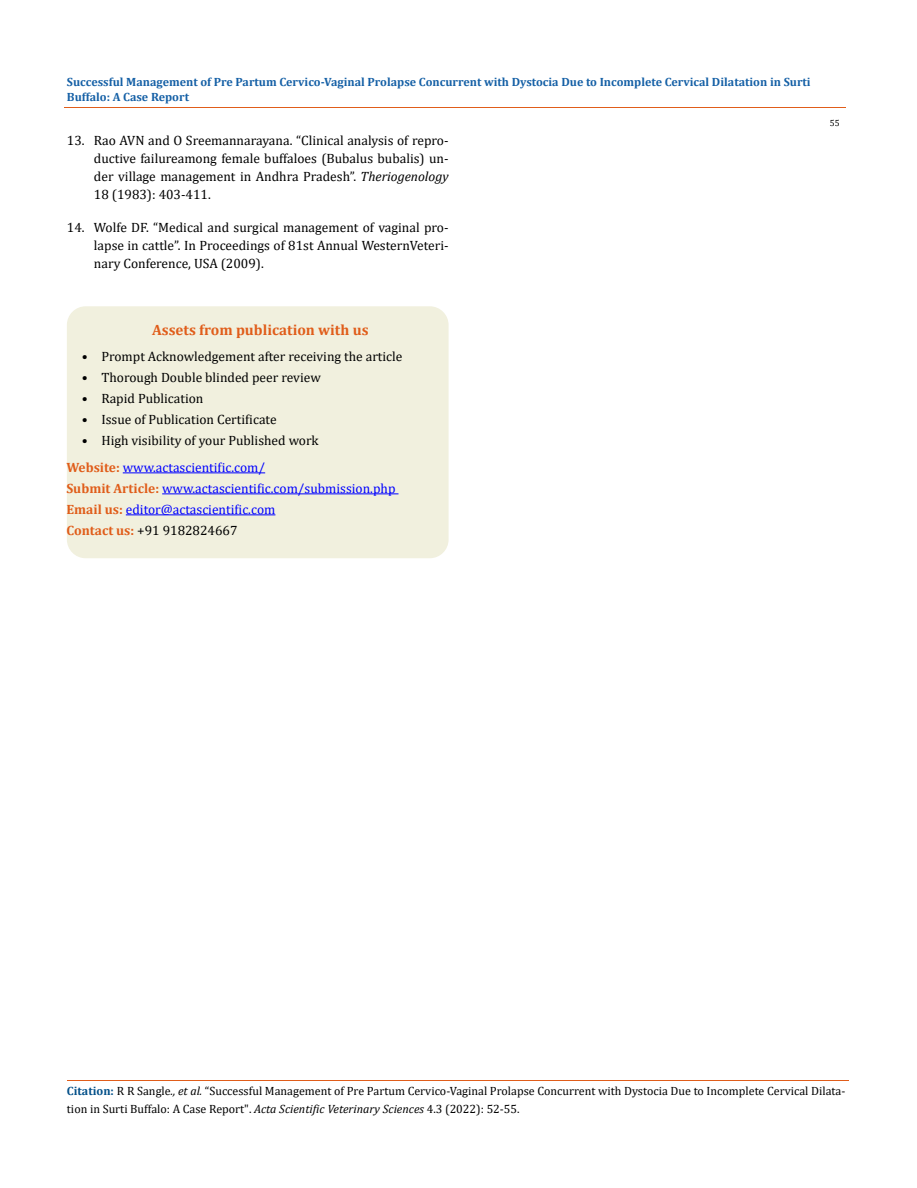
<style>
.page{position:relative;width:917px;height:1188px;background:#fff}
.page>*{position:absolute;margin:0;border:0;box-sizing:border-box;transform-origin:0 0}
.t1{font:700 15px "Cambria";color:#e05d1a}
.t2{font:13.5px/18px "Cambria";color:#000;text-align:justify}
.t3{font:13.5px/21px "Cambria";color:#00f}
.t4{font:12px/18px "Cambria";color:#000}
.t5{font:700 12px/15px "Cambria";color:#1560a6}
.t6{font:9px "Cambria";color:#000}
.s1{font-style:italic}
.s2{font-weight:700;color:#e05d1a}
.s3{color:#000}
.s4{font-weight:700;color:#035089}
</style>
<div class="page">
<div style="left:68px;top:307px;width:380px;height:250px;background:#f1f0de;border-radius:18px"></div>
<div style="left:67px;top:306px;width:381px;height:252px;border:2px solid #f1f0de;border-radius:18px"></div>
<hr style="left:123px;top:472px;width:142px;height:1px;background:#00f">
<hr style="left:162px;top:493px;width:236px;height:1px;background:#00f">
<hr style="left:126px;top:514px;width:149px;height:1px;background:#00f">
<hr style="left:64px;top:108px;width:781px;height:1px;background:#e05d1a">
<hr style="left:67px;top:1080px;width:781px;height:1px;background:#e05d1a">
<p class="t5" style="left:67px;top:74px;width:745px">Successful Management of Pre Partum Cervico-Vaginal Prolapse Concurrent with Dystocia Due to Incomplete Cervical Dilatation in Surti<br>Buffalo: A Case Report</p>
<p class="t2" style="left:94px;top:132px;width:356px;text-indent:-27px">13. Rao AVN and O Sreemannarayana. “Clinical analysis of repro&shy;ductive failureamong female buffaloes (Bubalus bubalis) un&shy;der village management in Andhra Pradesh”. <span class="s1">Theriogenology </span>18 (1983): 403-411.</p>
<p class="t2" style="left:94px;top:219px;width:356px;text-indent:-27px">14. Wolfe DF. “Medical and surgical management of vaginal pro&shy;lapse in cattle”. In Proceedings of 81st Annual WesternVeteri&shy;nary Conference, USA (2009).</p>
<p class="t6" style="left:829px;top:118px;width:11px">55</p>
<p class="t1" style="left:152px;top:320px;width:218px">Assets from publication with us</p>
<p class="t2" style="left:82px;top:347px;width:322px">• Prompt Acknowledgement after receiving the article</p>
<p class="t2" style="left:82px;top:368px;width:240px">• Thorough Double blinded peer review</p>
<p class="t2" style="left:82px;top:389px;width:123px">• Rapid Publication</p>
<p class="t2" style="left:82px;top:410px;width:196px">• Issue of Publication Certificate</p>
<p class="t2" style="left:82px;top:431px;width:238px">• High visibility of your Published work</p>
<p class="t3" style="left:66px;top:457px;width:330px"><span class="s2">Website:</span> www.actascientific.com/<br><span class="s2">Submit Article:</span> www.actascientific.com/submission.php <span class="s2">Email us:</span> editor@actascientific.com<br><span class="s2">Contact us:</span> <span class="s3">+91 9182824667</span></p>
<p class="t4" style="left:67px;top:1082px;width:780px"><span class="s4">Citation:</span> R R Sangle<span class="s1">., et al.</span> “Successful Management of Pre Partum Cervico-Vaginal Prolapse Concurrent with Dystocia Due to Incomplete Cervical Dilata&shy;tion in Surti Buffalo: A Case Report". <span class="s1">Acta Scientific Veterinary Sciences</span> 4.3 (2022): 52-55.</p>
</div>
